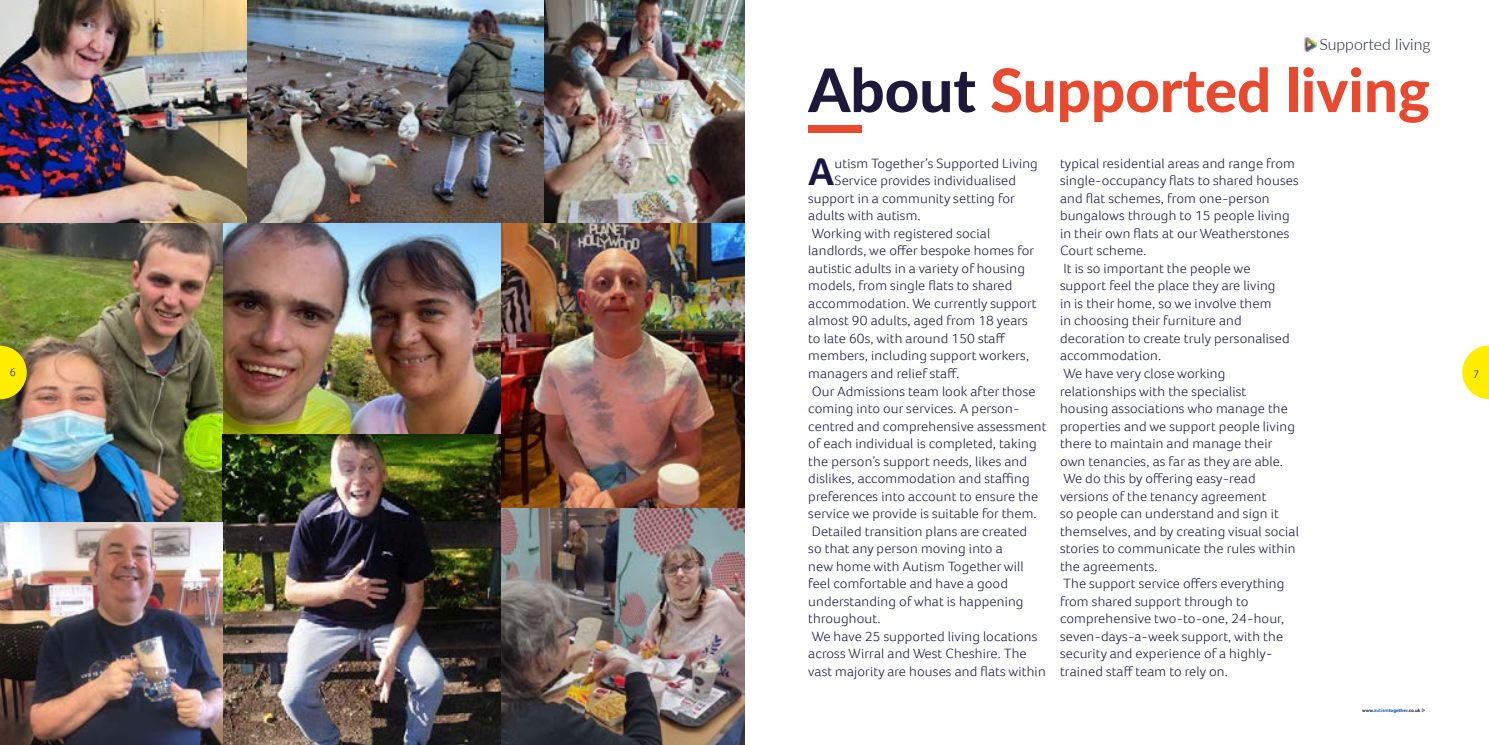
<style>
.page{position:relative;width:1489px;height:745px;background:#fff}
.page>*{position:absolute;margin:0;border:0;box-sizing:border-box;transform-origin:0 0}
.t1{font:800 60px "Lato";color:#e9492e}
.t2{font:700 39.75px "Foco";color:#161744;scale:1.04 1}
.t3{font:300 15.88px "Lato";color:#161744}
.t4{font:300 13.75px/17.5px "Foco";letter-spacing:.01em;color:#161744;scale:1.04 1}
.t5{font:300 11.25px "Foco";color:#161744}
.t6{font:700 5px "Foco";color:#161744}
.s1{color:#1e183a}
.s2{color:#1d71b8}
.s3{color:#00489a}
</style>
<div class="page">
<svg style="left:1462px;top:345px;width:26px;height:54px"></svg>
<img style="left:543px;top:0;width:201px;height:223px">
<img style="left:246px;top:0;width:297px;height:223px">
<img style="left:1px;top:0;width:245px;height:223px">
<img style="left:223px;top:223px;width:278px;height:211px">
<img style="left:0;top:223px;width:223px;height:299px">
<img style="left:223px;top:434px;width:278px;height:310px">
<img style="left:0;top:522px;width:223px;height:222px">
<img style="left:501px;top:223px;width:243px;height:285px">
<div style="left:808px;top:125px;width:53px;height:7px;background:#e9492e"></div>
<img style="left:501px;top:508px;width:243px;height:236px">
<img style="left:1304px;top:37px;width:12px;height:16px">
<svg style="left:0;top:345px;width:27px;height:54px"></svg>
<p class="t5" style="left:10px;top:364px;width:8px">6</p>
<p class="t3" style="left:1319px;top:33px;width:112px">Supported living</p>
<h1 class="t1" style="left:808px;top:46px;width:623px"><span class="s1">About</span> Supported living</h1>
<h2 class="t2" style="left:808px;top:145px;width:27px">A</h2>
<p class="t4" style="left:834px;top:154px;width:197px">utism Together’s Supported Living</p>
<p class="t4" style="left:1059px;top:154px;width:231px">typical residential areas and range from single-occupancy flats to shared houses and flat schemes, from one-person bungalows through to 15 people living in their own flats at our Weatherstones Court scheme.<br>It is so important the people we<br>support feel the place they are living<br>in is their home, so we involve them<br>in choosing their furniture and decoration to create truly personalised accommodation.<br>We have very close working relationships with the specialist<br>housing associations who manage the properties and we support people living there to maintain and manage their own tenancies, as far as they are able.<br>We do this by offering easy-read versions of the tenancy agreement<br>so people can understand and sign it themselves, and by creating visual social stories to communicate the rules within the agreements.<br>The support service offers everything from shared support through to comprehensive two-to-one, 24-hour, seven-days-a-week support, with the security and experience of a highly&shy;trained staff team to rely on.</p>
<p class="t4" style="left:834px;top:171px;width:176px">Service provides individualised</p>
<p class="t4" style="left:808px;top:189px;width:200px">support in a community setting for</p>
<p class="t4" style="left:808px;top:206px;width:109px">adults with autism.</p>
<p class="t4" style="left:811px;top:224px;width:173px">Working with registered social</p>
<p class="t4" style="left:808px;top:241px;width:219px">landlords, we offer bespoke homes for</p>
<p class="t4" style="left:808px;top:259px;width:210px">autistic adults in a variety of housing</p>
<p class="t4" style="left:808px;top:276px;width:198px">models, from single flats to shared</p>
<p class="t4" style="left:808px;top:294px;width:221px">accommodation. We currently support</p>
<p class="t4" style="left:808px;top:311px;width:213px">almost 90 adults, aged from 18 years</p>
<p class="t4" style="left:808px;top:329px;width:191px">to late 60s, with around 150 staff</p>
<p class="t4" style="left:808px;top:347px;width:214px">members, including support workers,</p>
<p class="t4" style="left:808px;top:364px;width:146px">managers and relief staff.</p>
<p class="t4" style="left:811px;top:382px;width:217px">Our Admissions team look after those</p>
<p class="t4" style="left:808px;top:399px;width:204px">coming into our services. A person-</p>
<p class="t4" style="left:808px;top:417px;width:230px">centred and comprehensive assessment</p>
<p class="t4" style="left:808px;top:434px;width:221px">of each individual is completed, taking</p>
<p class="t4" style="left:808px;top:452px;width:212px">the person’s support needs, likes and</p>
<p class="t4" style="left:808px;top:469px;width:214px">dislikes, accommodation and staffing</p>
<p class="t4" style="left:808px;top:487px;width:222px">preferences into account to ensure the</p>
<p class="t4" style="left:808px;top:504px;width:221px">service we provide is suitable for them.</p>
<p class="t4" style="left:811px;top:522px;width:208px">Detailed transition plans are created</p>
<p class="t4" style="left:808px;top:539px;width:188px">so that any person moving into a</p>
<p class="t4" style="left:808px;top:557px;width:209px">new home with Autism Together will</p>
<p class="t4" style="left:808px;top:574px;width:193px">feel comfortable and have a good</p>
<p class="t4" style="left:808px;top:592px;width:208px">understanding of what is happening</p>
<p class="t4" style="left:808px;top:609px;width:71px">throughout.</p>
<p class="t4" style="left:811px;top:627px;width:218px">We have 25 supported living locations</p>
<p class="t4" style="left:808px;top:644px;width:211px">across Wirral and West Cheshire. The</p>
<p class="t4" style="left:808px;top:662px;width:230px">vast majority are houses and flats within</p>
<p class="t6" style="left:1361px;top:706px;width:60px">www.<span class="s2">autism</span><span class="s3">together</span>.co.uk</p>
<p class="t5" style="left:1472px;top:366px;width:8px">7</p>
</div>
